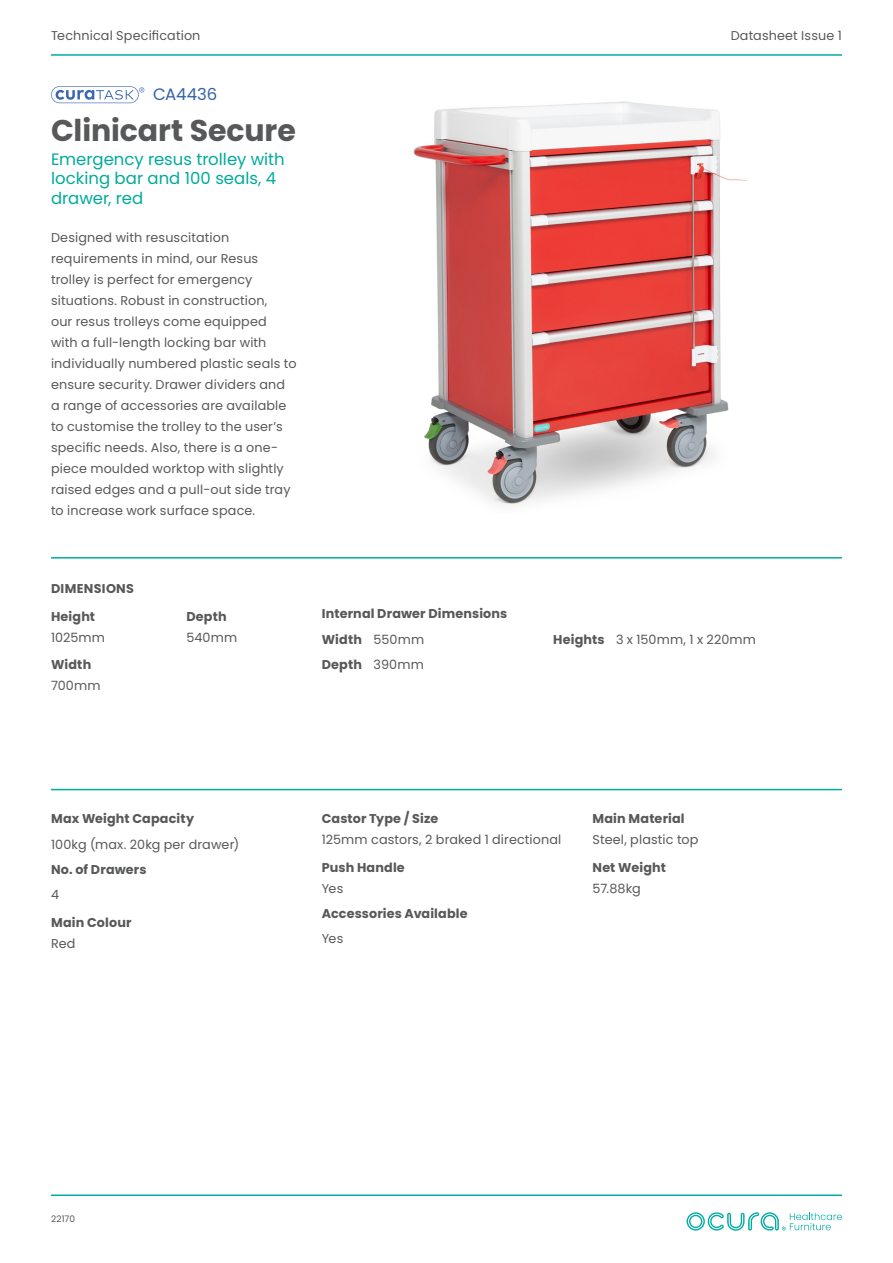
<style>
.page{position:relative;width:893px;height:1263px;background:#fff}
.page>*{position:absolute;margin:0;border:0;box-sizing:border-box;transform-origin:0 0}
.Heading_1{font:700 30px "Poppins";letter-spacing:-.005em;color:#57585a}
.Heading_2{font:16.5px/19.8px "Poppins";color:#00aa9b}
.Product_Code{font:16.5px "Poppins";letter-spacing:-.005em;color:#3361ad}
.Body_Copy{font:12.75px/21px "Poppins";letter-spacing:.01em;color:#57585a}
.Body_Copy-2{font:700 12.75px "Poppins";letter-spacing:.01em;color:#57585a}
.Sub_Header{font:700 12.75px "Poppins";letter-spacing:.01em;color:#57585a}
.Header_3{font:700 12.75px "Poppins";letter-spacing:.025em;color:#57585a}
.Body_Copy-3{font:9px "Poppins";letter-spacing:.01em;color:#57585a}
.s1{font-weight:400}
.s2{font-weight:700}
</style>
<div class="page">
<img style="left:413px;top:101px;width:334px;height:404px">
<svg style="left:687px;top:1212px;width:155px;height:19px"></svg>
<hr style="left:51px;top:1194px;width:791px;height:2px;background:#00aca2">
<hr style="left:51px;top:54px;width:791px;height:2px;background:#00aca2">
<hr style="left:51px;top:557px;width:791px;height:2px;background:#00aca2">
<hr style="left:51px;top:789px;width:791px;height:1px;background:#00aca2">
<svg style="left:51px;top:86px;width:93px;height:17px"></svg>
<p class="Body_Copy" style="left:51px;top:25px;width:151px">Technical Specification</p>
<p class="Body_Copy" style="left:731px;top:25px;width:113px">Datasheet Issue 1</p>
<p class="Product_Code" style="left:153px;top:85px;width:66px">CA4436</p>
<p class="Heading_1" style="left:51px;top:113px;width:246px">Clinicart Secure</p>
<p class="Heading_2" style="left:51px;top:149px;width:235px">Emergency resus trolley with locking bar and 100 seals, 4 drawer, red</p>
<p class="Body_Copy" style="left:51px;top:227px;width:247px">Designed with resuscitation requirements in mind, our Resus trolley is perfect for emergency situations. Robust in construction,<br>our resus trolleys come equipped with a full-length locking bar with individually numbered plastic seals to ensure security. Drawer dividers and a range of accessories are available to customise the trolley to the user’s specific needs. Also, there is a one&shy;piece moulded worktop with slightly raised edges and a pull-out side tray to increase work surface space.</p>
<p class="Header_3" style="left:51px;top:581px;width:85px">DIMENSIONS</p>
<p class="Sub_Header" style="left:51px;top:609px;width:46px">Height</p>
<p class="Body_Copy" style="left:51px;top:627px;width:56px">1025mm</p>
<p class="Sub_Header" style="left:51px;top:657px;width:42px">Width</p>
<p class="Body_Copy" style="left:51px;top:675px;width:51px">700mm</p>
<p class="Sub_Header" style="left:186px;top:609px;width:42px">Depth</p>
<p class="Body_Copy" style="left:186px;top:627px;width:52px">540mm</p>
<p class="Body_Copy-2" style="left:322px;top:607px;width:187px">Internal Drawer Dimensions</p>
<p class="Body_Copy-2" style="left:322px;top:632px;width:104px">Width <span class="s1">550mm</span></p>
<p class="Body_Copy-2" style="left:322px;top:657px;width:104px">Depth <span class="s1">390mm</span></p>
<p class="Body_Copy" style="left:553px;top:629px;width:204px"><span class="s2">Heights</span> 3 x 150mm, 1 x 220mm</p>
<p class="Body_Copy-2" style="left:51px;top:812px;width:145px">Max Weight Capacity</p>
<p class="Body_Copy" style="left:51px;top:834px;width:190px">100kg (max. 20kg per drawer)</p>
<p class="Body_Copy-2" style="left:51px;top:862px;width:97px">No. of Drawers</p>
<p class="Body_Copy" style="left:51px;top:884px;width:10px">4</p>
<p class="Sub_Header" style="left:51px;top:915px;width:82px">Main Colour</p>
<p class="Body_Copy" style="left:51px;top:933px;width:26px">Red</p>
<p class="Sub_Header" style="left:322px;top:812px;width:118px">Castor Type / Size</p>
<p class="Body_Copy" style="left:322px;top:829px;width:241px">125mm castors, 2 braked 1 directional</p>
<p class="Sub_Header" style="left:322px;top:860px;width:85px">Push Handle</p>
<p class="Body_Copy" style="left:322px;top:878px;width:23px">Yes</p>
<p class="Body_Copy-2" style="left:322px;top:906px;width:147px">Accessories Available</p>
<p class="Body_Copy" style="left:322px;top:928px;width:23px">Yes</p>
<p class="Sub_Header" style="left:592px;top:812px;width:94px">Main Material</p>
<p class="Body_Copy" style="left:592px;top:829px;width:108px">Steel, plastic top</p>
<p class="Sub_Header" style="left:592px;top:860px;width:75px">Net Weight</p>
<p class="Body_Copy" style="left:592px;top:878px;width:50px">57.88kg</p>
<p class="Body_Copy-3" style="left:51px;top:1214px;width:26px">22170</p>
</div>
